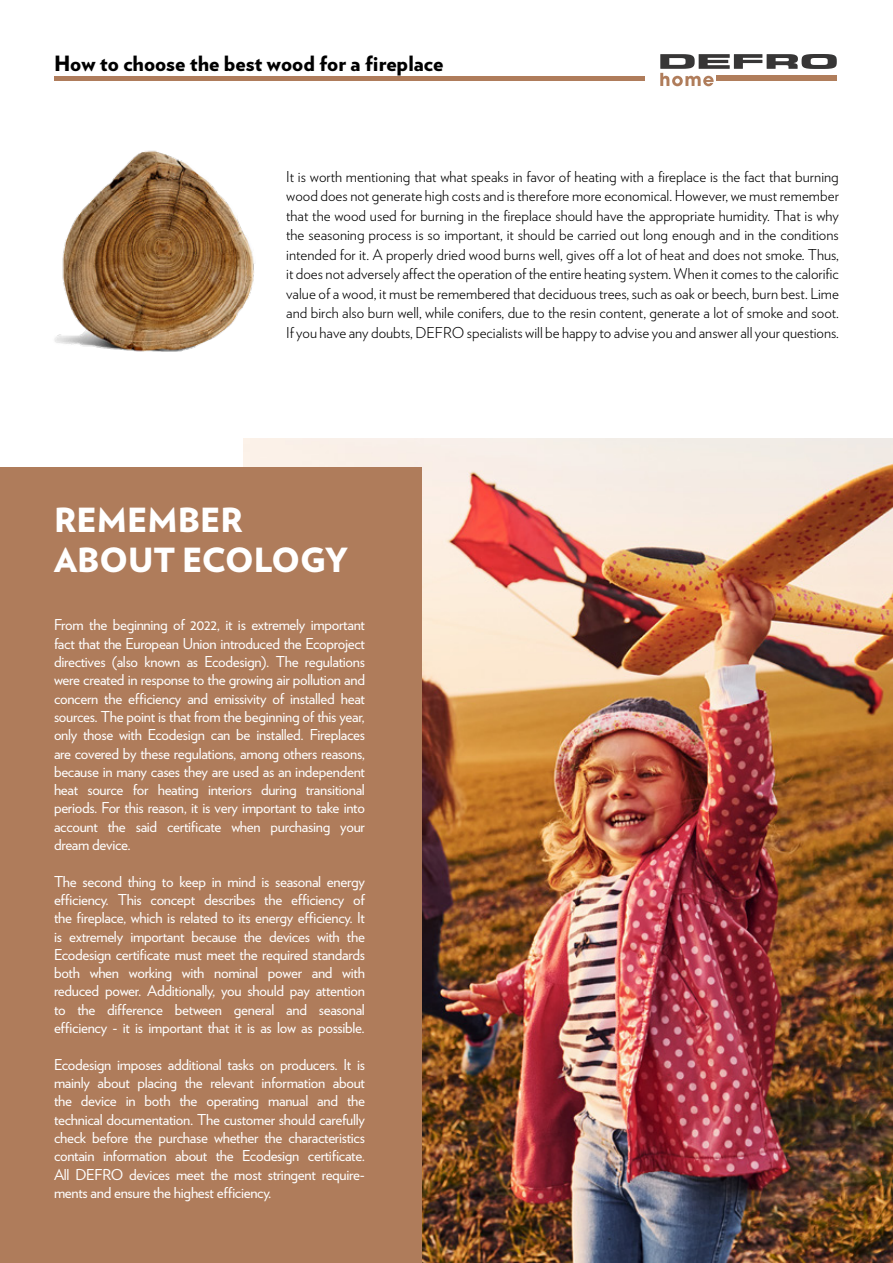
<style>
.page{position:relative;width:893px;height:1263px;background:#fff}
.page>*{position:absolute;margin:0;border:0;box-sizing:border-box;transform-origin:0 0}
.t1{font:900 33.3px/39.9px "Verlag";color:#fff}
.t2{font:900 21px "Verlag";color:#000}
.t3{font:15px/18.3px "Verlag";letter-spacing:-.02em;color:#fff;text-align:justify}
.t4{font:300 15px/19.5px "Verlag";color:#000;text-align:justify}
</style>
<div class="page">
<svg style="left:660px;top:54px;width:177px;height:32px"></svg>
<hr style="left:54px;top:76px;width:590px;height:4px;background:#af7c5b">
<img style="left:244px;top:438px;width:649px;height:825px">
<div style="left:0;top:468px;width:421px;height:795px;background:#af7c5b"></div>
<img style="left:54px;top:150px;width:201px;height:202px">
<h2 class="t2" style="left:54px;top:47px;width:391px">How to choose the best wood for a fireplace</h2>
<p class="t4" style="left:286px;top:166px;width:554px">It is worth mentioning that what speaks in favor of heating with a fireplace is the fact that burning wood does not generate high costs and is therefore more economical. However, we must remember that the wood used for burning in the fireplace should have the appropriate humidity. That is why the seasoning process is so important, it should be carried out long enough and in the conditions intended for it. A properly dried wood burns well, gives off a lot of heat and does not smoke. Thus, it does not adversely affect the operation of the entire heating system. When it comes to the calorific value of a wood, it must be remembered that deciduous trees, such as oak or beech, burn best. Lime and birch also burn well, while conifers, due to the resin content, generate a lot of smoke and soot.<br>If you have any doubts, DEFRO specialists will be happy to advise you and answer all your questions.</p>
<h1 class="t1" style="left:54px;top:498px;width:296px">REMEMBER<br>ABOUT ECOLOGY</h1>
<p class="t3" style="left:54px;top:615px;width:312px">From the beginning of 2022, it is extremely important fact that the European Union introduced the Ecoproject directives (also known as Ecodesign). The regulations were created in response to the growing air pollution and concern the efficiency and emissivity of installed heat sources. The point is that from the beginning of this year, only those with Ecodesign can be installed. Fireplaces are covered by these regulations, among others reasons, because in many cases they are used as an independent heat source for heating interiors during transitional periods. For this reason, it is very important to take into account the said certificate when purchasing your dream device.</p>
<p class="t3" style="left:54px;top:871px;width:312px">The second thing to keep in mind is seasonal energy efficiency. This concept describes the efficiency of the fireplace, which is related to its energy efficiency. It is extremely important because the devices with the Ecodesign certificate must meet the required standards both when working with nominal power and with reduced power. Additionally, you should pay attention to the difference between general and seasonal efficiency - it is important that it is as low as possible.</p>
<p class="t3" style="left:54px;top:1054px;width:312px">Ecodesign imposes additional tasks on producers. It is mainly about placing the relevant information about the device in both the operating manual and the technical documentation. The customer should carefully check before the purchase whether the characteristics contain information about the Ecodesign certificate.<br>All DEFRO devices meet the most stringent require&shy;ments and ensure the highest efficiency.</p>
</div>
